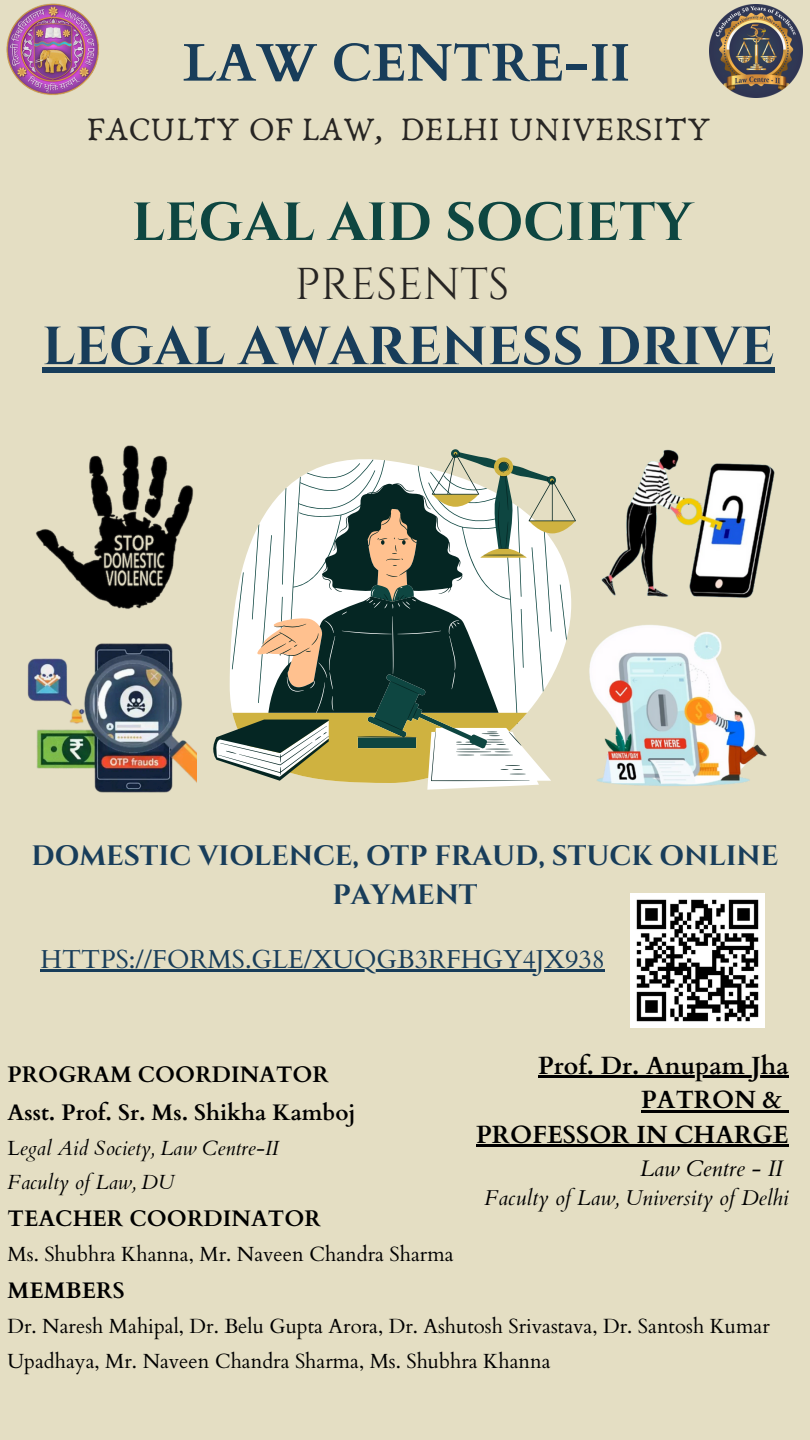
<style>
.page{position:relative;width:810px;height:1440px;background:#e4dec3}
.page>*{position:absolute;margin:0;border:0;box-sizing:border-box;transform-origin:0 0}
.t1{font:700 53.6px "Cinzel";color:#183d5a}
.t2{font:700 53.6px "Cinzel";color:#0e4641}
.t3{font:700 53.1px "Cardo";color:#183d5a}
.t4{font:44.5px "Cinzel";color:#272523}
.t5{font:34px "Anaktoria";color:#272523}
.t6{font:700 28px/39px "Cinzel";color:#183d5a;text-align:center}
.t7{font:26px "Cardo";color:#183d5a}
.t8{font:700 24.9px "Cardo";color:#000}
.t9{font:700 22.5px "Cardo";color:#000}
.t10{font:italic 22.5px "Cardo";color:#000}
.t11{font:italic 21.5px "Cardo";color:#000}
.t12{font:20.5px/34.5px "Cardo";color:#000}
.t13{font:italic 20.5px "Cardo";color:#000}
.s1{font-style:normal}
</style>
<div class="page">
<svg style="left:427px;top:783px;width:112px;height:7px"></svg>
<svg style="left:213px;top:452px;width:363px;height:329px"></svg>
<img style="left:6px;top:3px;width:93px;height:93px">
<img style="left:710px;top:5px;width:92px;height:92px">
<img style="left:36px;top:445px;width:226px;height:229px">
<img style="left:27px;top:608px;width:169px;height:185px">
<img style="left:601px;top:449px;width:174px;height:149px">
<img style="left:589px;top:625px;width:178px;height:161px">
<img style="left:630px;top:893px;width:135px;height:135px">
<div style="left:42px;top:367px;width:733px;height:5px;background:#183d5a"></div>
<hr style="left:538px;top:1075px;width:251px;height:3px;background:#000">
<hr style="left:641px;top:1110px;width:141px;height:2px;background:#000">
<svg style="left:782px;top:1110px;width:7px;height:2px"></svg>
<hr style="left:476px;top:1144px;width:313px;height:3px;background:#000">
<hr style="left:41px;top:969px;width:564px;height:3px;background:#183d5a">
<p class="t3" style="left:183px;top:28px;width:449px">LAW CENTRE-II</p>
<p class="t5" style="left:87px;top:109px;width:627px">FACULTY OF LAW, DELHI UNIVERSITY</p>
<p class="t2" style="left:132px;top:188px;width:563px">LEGAL AID SOCIETY</p>
<p class="t4" style="left:295px;top:256px;width:216px">PRESENTS</p>
<p class="t1" style="left:42px;top:312px;width:734px">LEGAL AWARENESS DRIVE</p>
<p class="t6" style="left:32px;top:837px;width:748px">DOMESTIC VIOLENCE, OTP FRAUD, STUCK ONLINE<br>PAYMENT</p>
<p class="t7" style="left:41px;top:942px;width:566px">HTTPS://FORMS.GLE/XUQGB3RFHGY4JX938</p>
<h4 class="t8" style="left:538px;top:1049px;width:252px">Prof. Dr. Anupam Jha</h4>
<p class="t8" style="left:641px;top:1084px;width:142px">PATRON &amp;</p>
<h5 class="t8" style="left:476px;top:1118px;width:314px">PROFESSOR IN CHARGE</h5>
<p class="t10" style="left:640px;top:1154px;width:144px">Law Centre - II</p>
<p class="t11" style="left:484px;top:1184px;width:306px">Faculty of Law, University of Delhi</p>
<p class="t9" style="left:8px;top:1060px;width:323px">PROGRAM COORDINATOR</p>
<p class="t9" style="left:8px;top:1097px;width:350px">Asst. Prof. Sr. Ms. Shikha Kamboj</p>
<p class="t13" style="left:8px;top:1135px;width:272px"><span class="s1">L</span>egal Aid Society, Law Centre-II</p>
<p class="t13" style="left:8px;top:1169px;width:168px">Faculty of Law, DU</p>
<p class="t9" style="left:8px;top:1204px;width:315px">TEACHER COORDINATOR</p>
<p class="t12" style="left:8px;top:1238px;width:448px">Ms. Shubhra Khanna, Mr. Naveen Chandra Sharma</p>
<p class="t9" style="left:8px;top:1276px;width:119px">MEMBERS</p>
<p class="t12" style="left:8px;top:1310px;width:764px">Dr. Naresh Mahipal, Dr. Belu Gupta Arora, Dr. Ashutosh Srivastava, Dr. Santosh Kumar<br>Upadhaya, Mr. Naveen Chandra Sharma, Ms. Shubhra Khanna</p>
</div>
